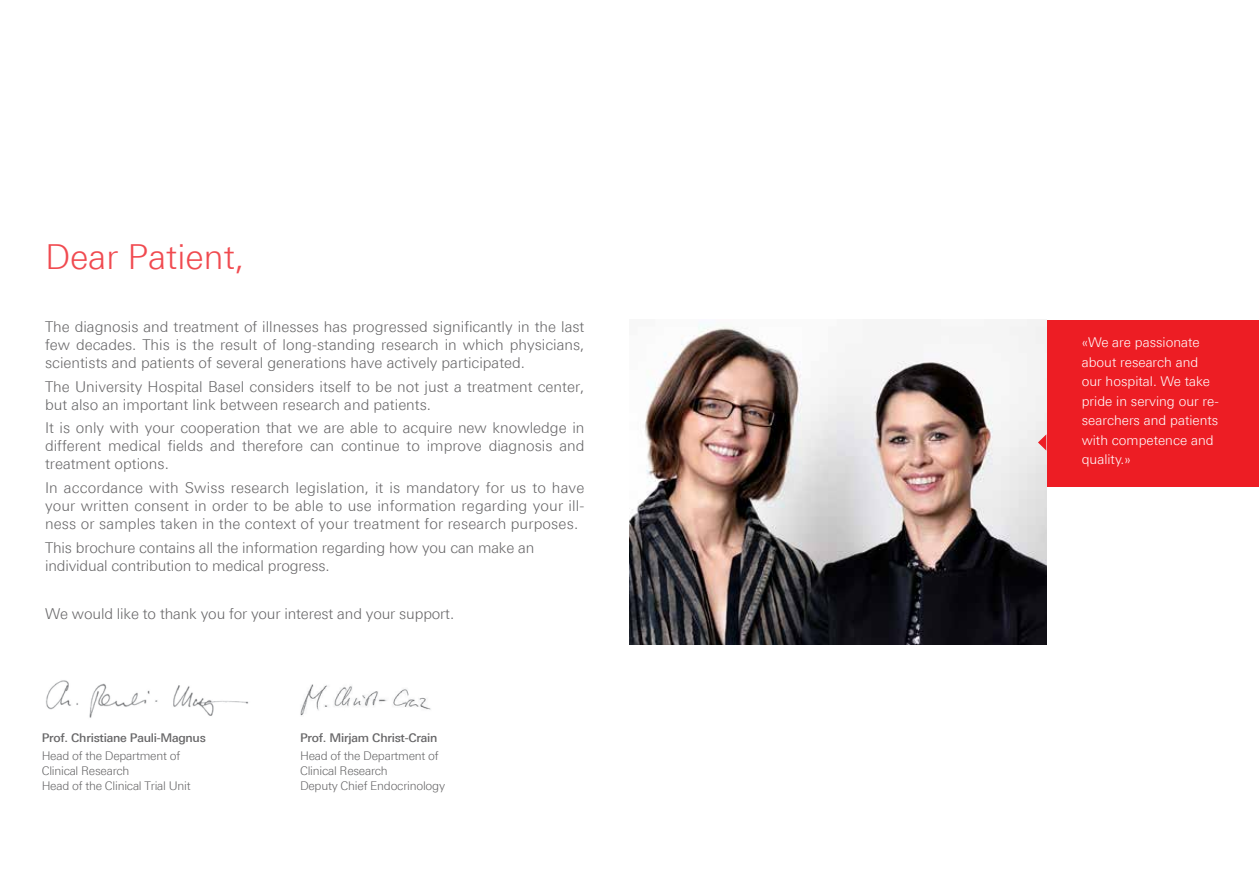
<style>
.page{position:relative;width:1259px;height:893px;background:#fff}
.page>*{position:absolute;margin:0;border:0;box-sizing:border-box;transform-origin:0 0}
.t1{font:300 34.5px "LT Univers Basic";color:#ed1d24}
.t2{font:300 15px/18px "LT Univers Basic";color:#414042;text-align:justify}
.t3{font:300 13.5px/19.5px "Linotype Univers 330";color:#fff}
.t4{font:300 12px/15px "LT Univers Basic";letter-spacing:-.02em;color:#414042}
.t5{font:500 12px "Linotype Univers 530";letter-spacing:-.02em;color:#414042}
</style>
<div class="page">
<div style="left:1046px;top:320px;width:213px;height:167px;background:#ed1d24"></div>
<img style="left:300px;top:684px;width:131px;height:32px">
<img style="left:46px;top:680px;width:203px;height:38px">
<img style="left:629px;top:320px;width:417px;height:324px">
<svg style="left:1038px;top:434px;width:8px;height:17px"></svg>
<h1 class="t1" style="left:45px;top:236px;width:201px">Dear Patient,</h1>
<p class="t2" style="left:45px;top:317px;width:541px">The diagnosis and treatment of illnesses has progressed significantly in the last few decades. This is the result of long-standing research in which physicians, scientists and patients of several generations have actively participated.</p>
<p class="t2" style="left:45px;top:377px;width:541px">The University Hospital Basel considers itself to be not just a treatment center, but also an important link between research and patients.</p>
<p class="t2" style="left:45px;top:419px;width:541px">It is only with your cooperation that we are able to acquire new knowledge in different medical fields and therefore can continue to improve diagnosis and treatment options.</p>
<p class="t2" style="left:45px;top:479px;width:541px">In accordance with Swiss research legislation, it is mandatory for us to have your written consent in order to be able to use information regarding your ill&shy;ness or samples taken in the context of your treatment for research purposes.</p>
<p class="t2" style="left:45px;top:539px;width:491px">This brochure contains all the information regarding how you can make an individual contribution to medical progress.</p>
<p class="t2" style="left:45px;top:605px;width:411px">We would like to thank you for your interest and your support.</p>
<p class="t5" style="left:42px;top:731px;width:166px">Prof. Christiane Pauli-Magnus</p>
<p class="t4" style="left:42px;top:749px;width:151px">Head of the Department of<br>Clinical Research<br>Head of the Clinical Trial Unit</p>
<p class="t5" style="left:300px;top:731px;width:139px">Prof. Mirjam Christ-Crain</p>
<p class="t4" style="left:300px;top:749px;width:147px">Head of the Department of<br>Clinical Research<br>Deputy Chief Endocrinology</p>
<p class="t3" style="left:1081px;top:332px;width:139px">«We are passionate about research and our hospital. We take pride in serving our re&shy;searchers and patients with competence and quality.»</p>
</div>
